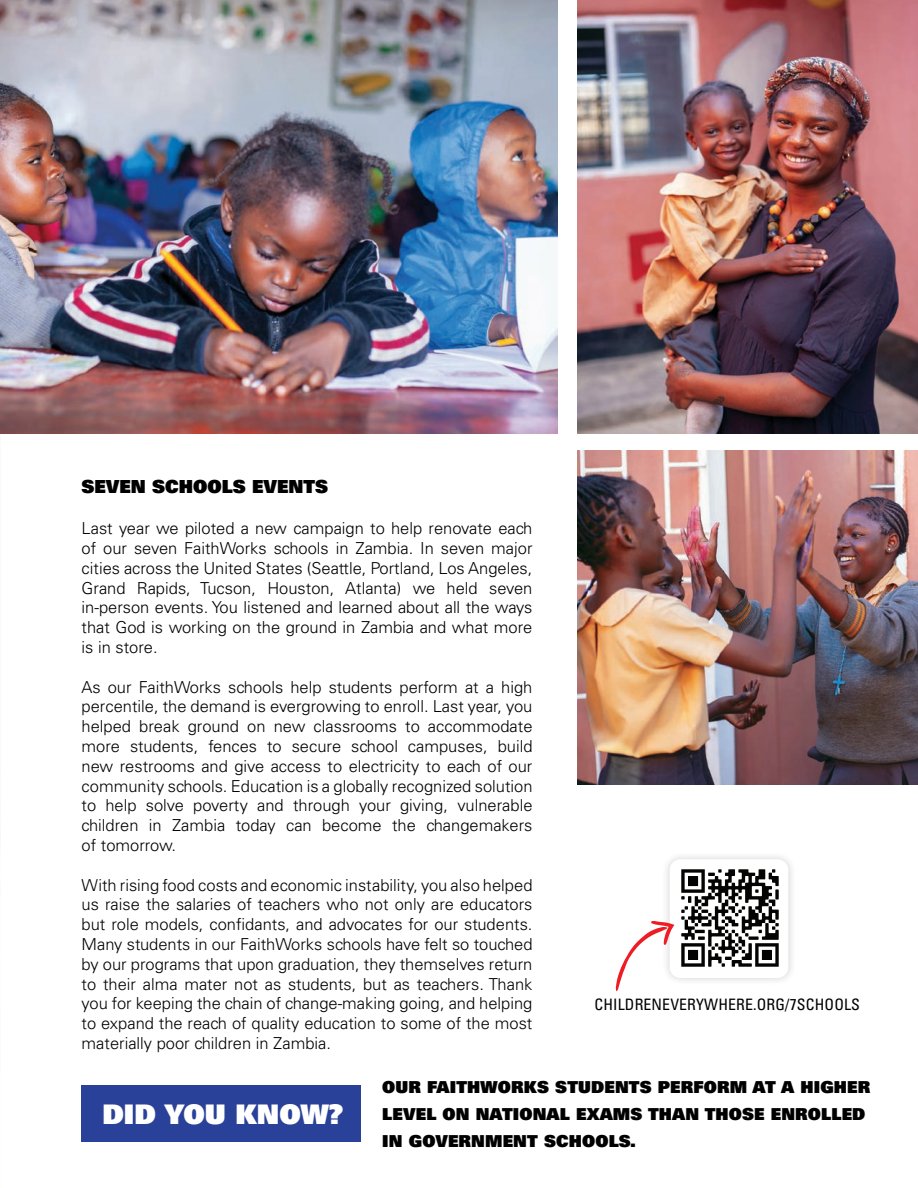
<style>
.page{position:relative;width:918px;height:1188px;background:#fff}
.page>*{position:absolute;margin:0;border:0;box-sizing:border-box;transform-origin:0 0}
.t1{font:27px "Univers LT Std X Black";color:#fff}
.t2{font:18px "Univers LT Std X Black";color:#000001}
.t3{font:300 16.5px/19.8px "Univers LT Std";color:#000001;text-align:justify}
.t4{font:16.5px/27px "Univers LT Std X Black";letter-spacing:.01em;color:#000001}
.t5{font:condensed 15.75px "Univers LT Std";letter-spacing:.01em;color:#000001}
</style>
<div class="page">
<div style="left:82px;top:1085px;width:279px;height:56px;background:#2a419a"></div>
<img style="left:667px;top:856px;width:125px;height:125px">
<svg style="left:616px;top:921px;width:58px;height:70px"></svg>
<img style="left:0;top:0;width:557px;height:434px">
<img style="left:577px;top:0;width:341px;height:434px">
<img style="left:577px;top:450px;width:341px;height:334px">
<p class="t2" style="left:82px;top:474px;width:248px">SEVEN SCHOOLS EVENTS</p>
<p class="t3" style="left:82px;top:518px;width:452px">Last year we piloted a new campaign to help renovate each of our seven FaithWorks schools in Zambia. In seven major cities across the United States (Seattle, Portland, Los Angeles, Grand Rapids, Tucson, Houston, Atlanta) we held seven in-person events. You listened and learned about all the ways that God is working on the ground in Zambia and what more is in store.</p>
<p class="t3" style="left:82px;top:677px;width:452px">As our FaithWorks schools help students perform at a high percentile, the demand is evergrowing to enroll. Last year, you helped break ground on new classrooms to accommodate more students, fences to secure school campuses, build new restrooms and give access to electricity to each of our community schools. Education is a globally recognized solution to help solve poverty and through your giving, vulnerable children in Zambia today can become the changemakers of tomorrow.</p>
<p class="t3" style="left:82px;top:875px;width:452px">With rising food costs and economic instability, you also helped us raise the salaries of teachers who not only are educators but role models, confidants, and advocates for our students.<br>Many students in our FaithWorks schools have felt so touched by our programs that upon graduation, they themselves return to their alma mater not as students, but as teachers. Thank you for keeping the chain of change-making going, and helping to expand the reach of quality education to some of the most materially poor children in Zambia.</p>
<p class="t5" style="left:595px;top:994px;width:267px">CHILDRENEVERYWHERE.ORG/7SCHOOLS</p>
<p class="t1" style="left:102px;top:1096px;width:242px">DID YOU KNOW?</p>
<p class="t4" style="left:382px;top:1073px;width:490px">OUR FAITHWORKS STUDENTS PERFORM AT A HIGHER<br>LEVEL ON NATIONAL EXAMS THAN THOSE ENROLLED<br>IN GOVERNMENT SCHOOLS.</p>
</div>
